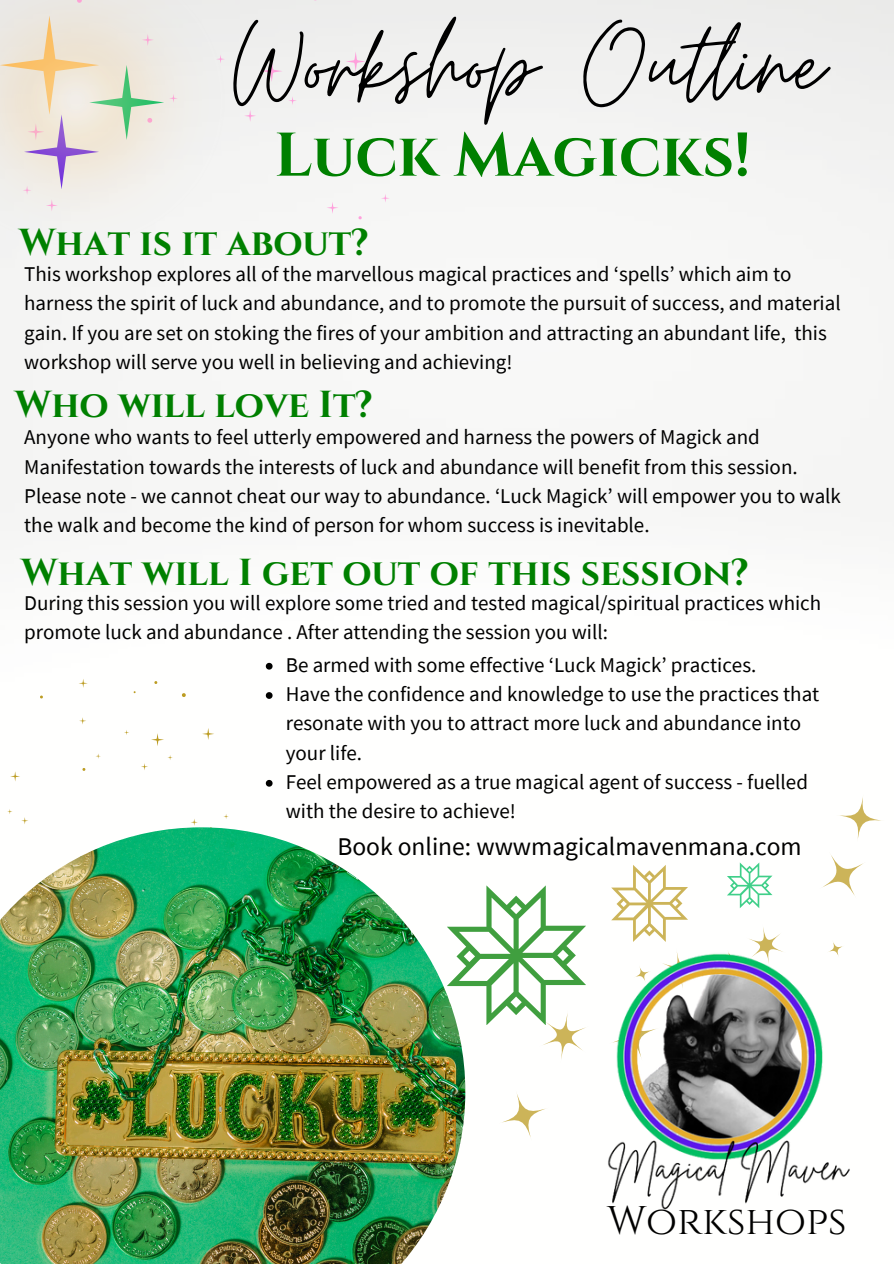
<style>
.page{position:relative;width:894px;height:1264px;background:#fff}
.page>*{position:absolute;margin:0;border:0;box-sizing:border-box;transform-origin:0 0}
.t1{font:122.7px "Moon Time";color:#000}
.t2{font:700 61.5px "Cinzel";color:#008000}
.t3{font:39.9px "Cinzel";color:#000}
.t4{font:700 37.5px "Cinzel";color:#008000}
.t5{font:25.5px "Source Sans Pro";color:#000}
.t6{font:21px/29.2px "Source Sans Pro";color:#000}
</style>
<div class="page">
<div style="left:0;top:0;width:893px;height:1103px;background:#f7f7f6"></div>
<svg style="left:345px;top:51px;width:20px;height:20px"></svg>
<svg style="left:288px;top:96px;width:9px;height:9px"></svg>
<svg style="left:381px;top:194px;width:8px;height:8px"></svg>
<svg style="left:326px;top:202px;width:12px;height:12px"></svg>
<svg style="left:244px;top:110px;width:12px;height:12px"></svg>
<svg style="left:261px;top:60px;width:21px;height:22px"></svg>
<svg style="left:818px;top:851px;width:48px;height:48px"></svg>
<svg style="left:498px;top:1089px;width:51px;height:51px"></svg>
<svg style="left:835px;top:793px;width:49px;height:49px"></svg>
<img style="left:559px;top:919px;width:301px;height:291px">
<svg style="left:79px;top:678px;width:9px;height:9px"></svg>
<svg style="left:202px;top:728px;width:12px;height:12px"></svg>
<svg style="left:21px;top:817px;width:7px;height:7px"></svg>
<svg style="left:95px;top:753px;width:6px;height:5px"></svg>
<svg style="left:124px;top:729px;width:5px;height:6px"></svg>
<svg style="left:10px;top:771px;width:10px;height:10px"></svg>
<svg style="left:167px;top:755px;width:6px;height:5px"></svg>
<svg style="left:7px;top:809px;width:5px;height:5px"></svg>
<svg style="left:223px;top:813px;width:6px;height:6px"></svg>
<svg style="left:79px;top:717px;width:7px;height:7px"></svg>
<svg style="left:190px;top:818px;width:8px;height:7px"></svg>
<svg style="left:141px;top:763px;width:7px;height:7px"></svg>
<svg style="left:151px;top:733px;width:13px;height:13px"></svg>
<svg style="left:182px;top:693px;width:4px;height:4px"></svg>
<img style="left:0;top:827px;width:465px;height:436px">
<svg style="left:446px;top:885px;width:144px;height:179px"></svg>
<svg style="left:611px;top:864px;width:89px;height:128px"></svg>
<svg style="left:726px;top:862px;width:46px;height:46px"></svg>
<img style="left:0;top:0;width:238px;height:260px">
<svg style="left:266px;top:663px;width:6px;height:6px"></svg>
<svg style="left:266px;top:692px;width:6px;height:7px"></svg>
<svg style="left:266px;top:780px;width:6px;height:6px"></svg>
<p class="t1" style="left:233px;top:-10px;width:592px">Workshop Outline</p>
<p class="t2" style="left:274px;top:116px;width:478px">Luck Magicks!</p>
<h2 class="t4" style="left:19px;top:219px;width:351px">What is it about?</h2>
<p class="t6" style="left:24px;top:259px;width:817px">This workshop explores all of the marvellous magical practices and ‘spells’ which aim to harness the spirit of luck and abundance, and to promote the pursuit of success, and material gain. If you are set on stoking the fires of your ambition and attracting an abundant life, this workshop will serve you well in believing and achieving!</p>
<h1 class="t4" style="left:15px;top:380px;width:359px">Who will love It?</h1>
<h3 class="t6" style="left:24px;top:422px;width:818px">Anyone who wants to feel utterly empowered and harness the powers of Magick and Manifestation towards the interests of luck and abundance will benefit from this session.<br>Please note - we cannot cheat our way to abundance. ‘Luck Magick’ will empower you to walk the walk and become the kind of person for whom success is inevitable.</h3>
<h3 class="t4" style="left:21px;top:549px;width:728px">What will I get out of this session?</h3>
<p class="t6" style="left:24px;top:587px;width:798px">During this session you will explore some tried and tested magical/spiritual practices which promote luck and abundance . After attending the session you will:</p>
<h3 class="t6" style="left:286px;top:649px;width:472px">Be armed with some effective ‘Luck Magick’ practices.</h3>
<p class="t6" style="left:286px;top:679px;width:535px">Have the confidence and knowledge to use the practices that resonate with you to attract more luck and abundance into your life.</p>
<p class="t6" style="left:286px;top:766px;width:523px">Feel empowered as a true magical agent of success - fuelled with the desire to achieve!</p>
<p class="t5" style="left:337px;top:829px;width:465px">Book online: wwwmagicalmavenmana.com</p>
<p class="t3" style="left:606px;top:1194px;width:241px">Workshops</p>
</div>
